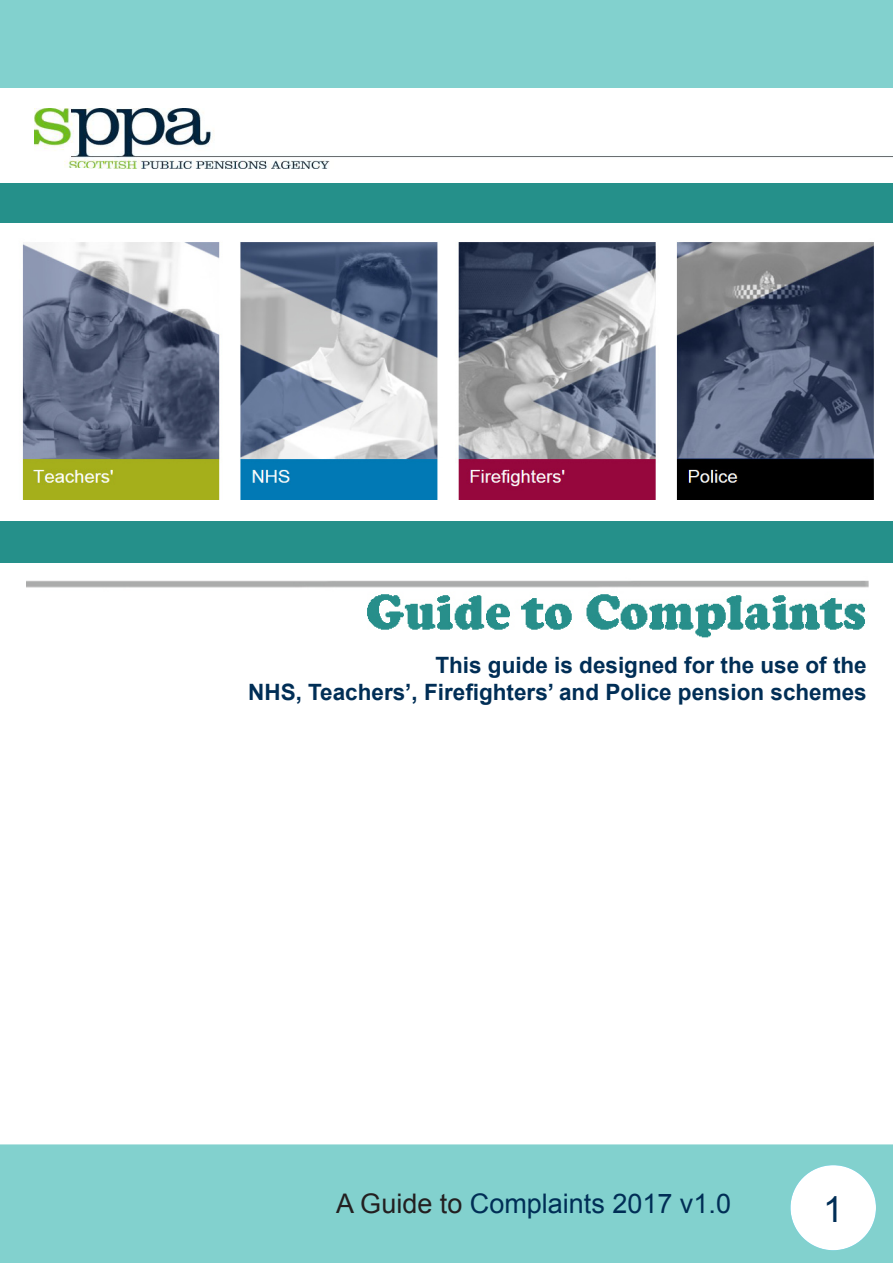
<style>
.page{position:relative;width:893px;height:1263px;background:#fff}
.page>*{position:absolute;margin:0;border:0;box-sizing:border-box;transform-origin:0 0}
.t1{font:36px "Arial";color:#002e56}
.t2{font:27px "Arial";color:#002e56}
.t3{font:700 22.5px "Arial";color:#002e56}
.s1{color:#231f20}
</style>
<div class="page">
<div style="left:0;top:1144px;width:893px;height:119px;background:#82d1ce"></div>
<div style="left:790px;top:1165px;width:86px;height:85px;background:#fff;border-radius:50%"></div>
<div style="left:0;top:0;width:893px;height:88px;background:#82d1ce"></div>
<div style="left:0;top:183px;width:893px;height:40px;background:#25908a"></div>
<img style="left:22px;top:242px;width:852px;height:258px">
<div style="left:0;top:521px;width:893px;height:42px;background:#25908a"></div>
<img style="left:34px;top:108px;width:859px;height:61px">
<img style="left:27px;top:580px;width:842px;height:58px">
<p class="t3" style="left:435px;top:650px;width:433px">This guide is designed for the use of the</p>
<p class="t3" style="left:248px;top:677px;width:620px">NHS, Teachers’, Firefighters’ and Police pension schemes</p>
<p class="t2" style="left:336px;top:1186px;width:396px"><span class="s1">A Guide to</span> Complaints 2017 v1.0</p>
<p class="t1" style="left:823px;top:1185px;width:22px">1</p>
</div>
